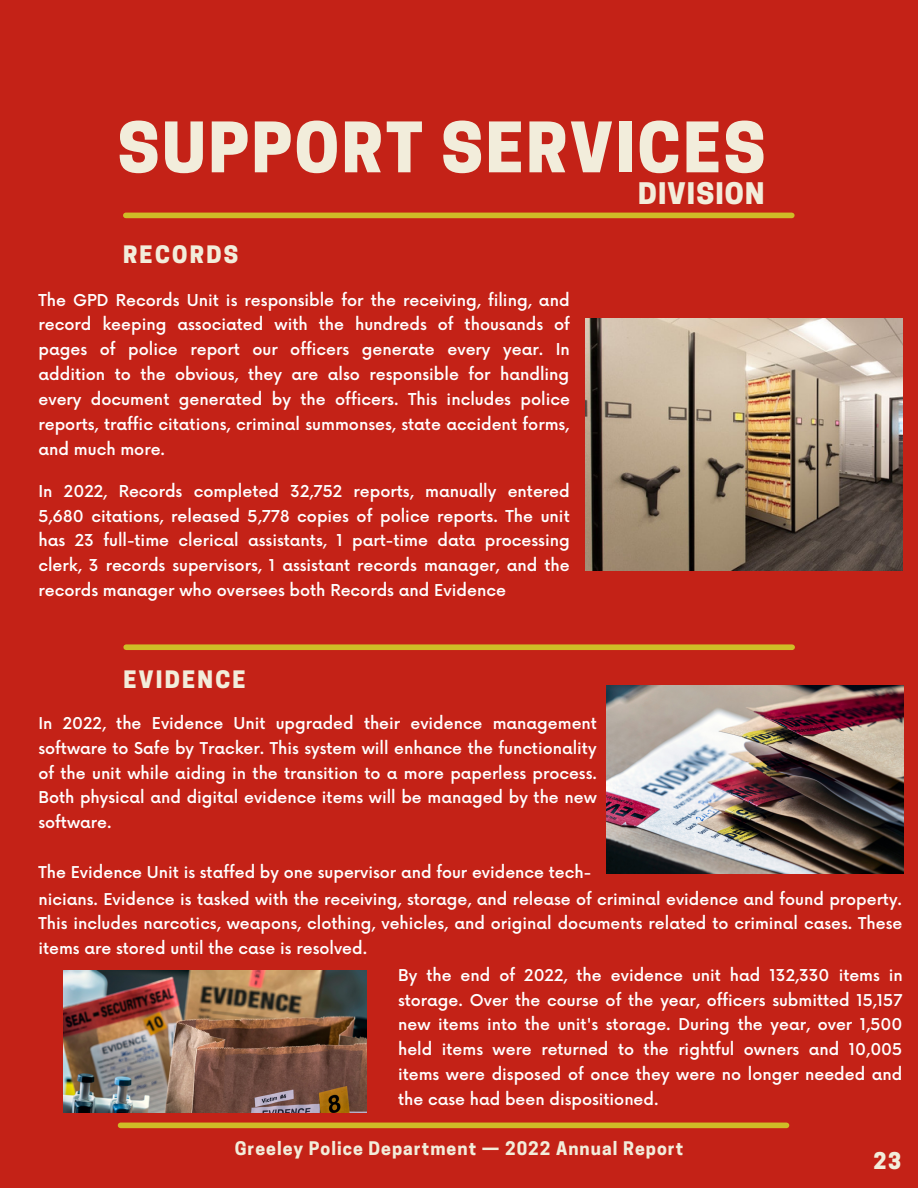
<style>
.page{position:relative;width:918px;height:1188px;background:#c42217}
.page>*{position:absolute;margin:0;border:0;box-sizing:border-box;transform-origin:0 0}
.t1{font:800 65.25px "Cooper Hewitt";letter-spacing:.04em;color:#f2eddb}
.t2{font:800 27.9px "Cooper Hewitt";letter-spacing:.04em;color:#f2eddb}
.t3{font:800 22.5px "Cooper Hewitt";letter-spacing:.1em;color:#f2eddb}
.t4{font:800 21.6px "Cooper Hewitt";color:#f2eddb}
.t5{font:700 17.55px "Cooper Hewitt";letter-spacing:.06em;color:#f2eddb}
.t6{font:500 15.9px/24.8px "Now";color:#fff;text-align:justify}
</style>
<div class="page">
<div style="left:126px;top:213px;width:666px;height:5px;background:#cfbd27"></div>
<div style="left:121px;top:1123px;width:666px;height:5px;background:#cfbd27"></div>
<div style="left:126px;top:644px;width:666px;height:6px;background:#cfbd27"></div>
<img style="left:606px;top:685px;width:297px;height:188px">
<img style="left:64px;top:970px;width:302px;height:142px">
<img style="left:585px;top:318px;width:318px;height:252px">
<p class="t1" style="left:118px;top:123px;width:649px">SUPPORT SERVICES</p>
<p class="t3" style="left:123px;top:246px;width:117px">RECORDS</p>
<p class="t6" style="left:38px;top:288px;width:533px">The GPD Records Unit is responsible for the receiving, filing, and record keeping associated with the hundreds of thousands of pages of police report our officers generate every year. In addition to the obvious, they are also responsible for handling every document generated by the officers. This includes police reports, traffic citations, criminal summonses, state accident forms, and much more.</p>
<p class="t6" style="left:38px;top:479px;width:533px">In 2022, Records completed 32,752 reports, manually entered 5,680 citations, released 5,778 copies of police reports. The unit has 23 full-time clerical assistants, 1 part-time data processing clerk, 3 records supervisors, 1 assistant records manager, and the records manager who oversees both Records and Evidence</p>
<p class="t3" style="left:123px;top:671px;width:124px">EVIDENCE</p>
<p class="t6" style="left:38px;top:712px;width:560px">In 2022, the Evidence Unit upgraded their evidence management software to Safe by Tracker. This system will enhance the functionality of the unit while aiding in the transition to a more paperless process.<br>Both physical and digital evidence items will be managed by the new software.</p>
<p class="t6" style="left:38px;top:861px;width:554px">The Evidence Unit is staffed by one supervisor and four evidence tech-</p>
<p class="t2" style="left:638px;top:183px;width:128px">DIVISION</p>
<p class="t6" style="left:38px;top:887px;width:865px">nicians. Evidence is tasked with the receiving, storage, and release of criminal evidence and found property.<br>This includes narcotics, weapons, clothing, vehicles, and original documents related to criminal cases. These items are stored until the case is resolved.</p>
<p class="t6" style="left:398px;top:964px;width:506px">By the end of 2022, the evidence unit had 132,330 items in storage. Over the course of the year, officers submitted 15,157 new items into the unit's storage. During the year, over 1,500 held items were returned to the rightful owners and 10,005 items were disposed of once they were no longer needed and the case had been dispositioned.</p>
<p class="t5" style="left:235px;top:1142px;width:450px">Greeley Police Department — 2022 Annual Report</p>
<p class="t4" style="left:874px;top:1153px;width:29px">23</p>
</div>
